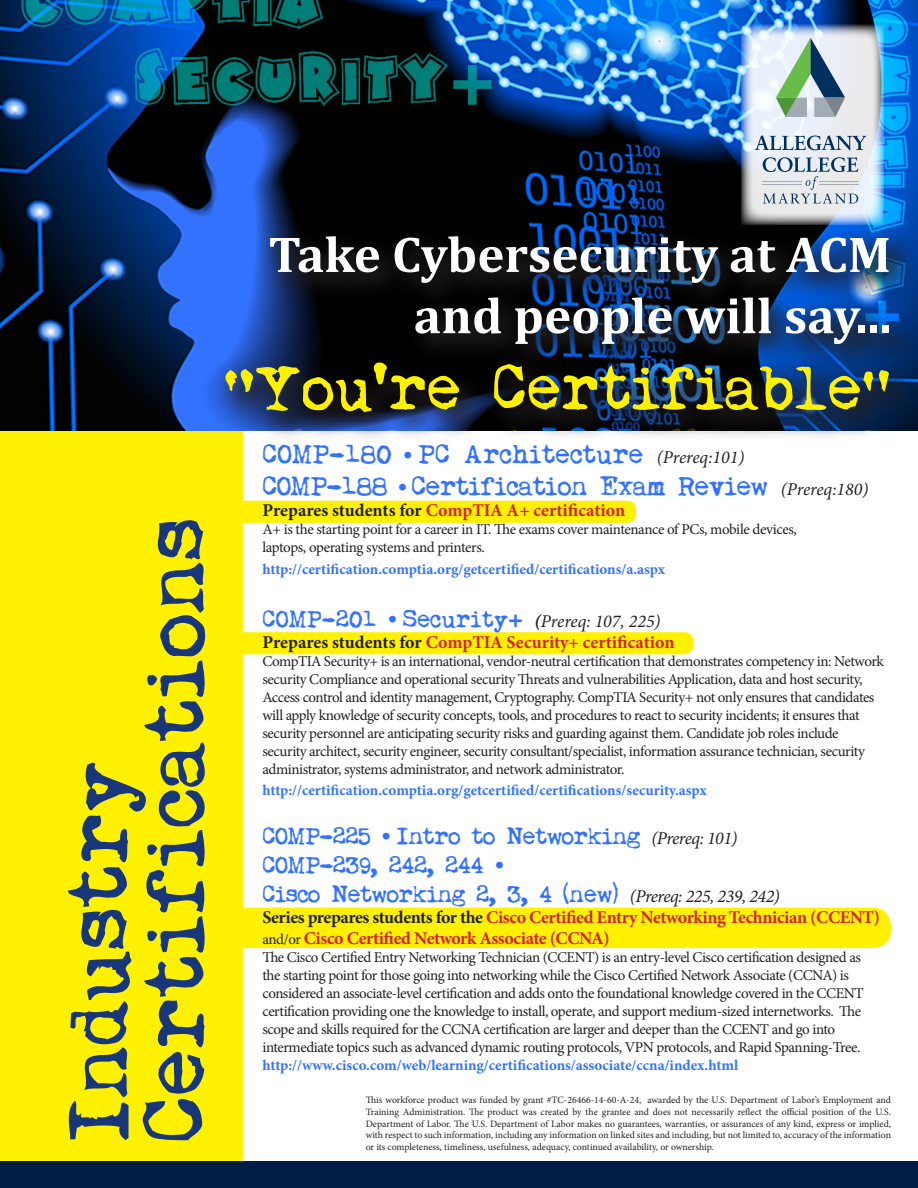
<style>
.page{position:relative;width:918px;height:1188px;background:#fff}
.page>*{position:absolute;margin:0;border:0;box-sizing:border-box;transform-origin:0 0}
.t1{font:85.5px "My Underwood";color:#18367a}
.t2{font:63px "My Underwood";color:#fff101}
.t3{font:700 51px/61.2px "Cambria";color:#fff;text-align:right}
.t4{font:27px "My Underwood";letter-spacing:-.025em;color:#3372ff}
.t5{font:27px "My Underwood";color:#3372ff}
.Course_Number_and_Na{font:24px/28.8px "My Underwood";letter-spacing:-.025em;color:#3372ff}
.Course_Number_and_Na-2{font:24px "My Underwood";color:#3372ff}
.Course_Number_and_Na-3{font:700 18px/21px "Minion Pro";letter-spacing:-.015em;color:#d1232a}
.Course_Number_and_Na-4{font:15px/18px "Minion Pro";letter-spacing:-.03em;color:#231f20}
.t6{font:700 15px "Minion Pro";letter-spacing:-.005em;color:#3372ff}
.Offered_Text{font:9.75px/11.7px "Minion Pro";color:#231f20;text-align:justify}
.s1{font-family:"Times";font-size:24px}
.s2{font-family:"Minion Pro";font-style:italic;font-size:18px;color:#231f20}
.s3{color:#231f20}
.s4{font-family:"Times"}
.s5{font-family:"Times";font-weight:700}
.s6{font-family:"Minion Pro";font-weight:700;font-style:italic;font-size:18px;color:#231f20}
.s7{font-weight:400;font-size:15px;color:#231f20}
.s8{font-weight:700;color:#3372ff}
</style>
<div class="page">
<div style="left:231px;top:501px;width:405px;height:22px;background:#fff101;border-radius:9px"></div>
<div style="left:231px;top:632px;width:462px;height:22px;background:#fff101;border-radius:9px"></div>
<div style="left:220px;top:908px;width:671px;height:40px;background:#fff101;border-radius:18px"></div>
<div style="left:0;top:380px;width:243px;height:808px;background:#fff101"></div>
<img style="left:0;top:0;width:918px;height:430px">
<div style="left:215px;top:225px;width:703px;height:219px;background:#231f20;opacity:.75"></div>
<div style="left:0;top:1161px;width:918px;height:27px;background:#011d44"></div>
<svg style="left:741px;top:25px;width:143px;height:200px;background:#c8d7e4"></svg>
<svg style="left:776px;top:38px;width:69px;height:79px;background:#9fbab1"></svg>
<svg style="left:755px;top:135px;width:111px;height:15px;background:#a6b6c9"></svg>
<svg style="left:763px;top:157px;width:95px;height:47px;background:#c4ccd6"></svg>
<p class="t1" style="left:122px;top:1143px;width:626px;rotate:-90deg">Certifications</p>
<p class="t1" style="left:46px;top:1143px;width:384px;rotate:-90deg">Industry</p>
<p class="t3" style="left:269px;top:223px;width:624px">Take Cybersecurity at ACM and people will say...</p>
<p class="t2" style="left:224px;top:349px;width:668px">“You’re Certifiable”</p>
<p class="t5" style="left:262px;top:437px;width:483px">COMP-180 <span class="s1">•</span> PC Architecture <span class="s2">(Prereq:101)</span></p>
<p class="t4" style="left:262px;top:470px;width:607px">COMP-188 <span class="s1">•</span> Certification Exam Review <span class="s2">(Prereq:180)</span></p>
<p class="Course_Number_and_Na-3" style="left:262px;top:500px;width:364px"><span class="s3">Prepares students for</span> CompTIA A+ certification</p>
<p class="Course_Number_and_Na-4" style="left:262px;top:521px;width:536px">A+ is the starting point for a career in IT. The exams cover maintenance of PCs, mobile devices, laptops, operating systems and printers.</p>
<p class="t6" style="left:262px;top:559px;width:404px">http://certification.comptia.org/getcertified/certifications/a.aspx</p>
<p class="Course_Number_and_Na-2" style="left:262px;top:604px;width:400px">COMP-201 <span class="s4">•</span> Security<span class="s5">+</span> <span class="s6">(</span><span class="s2">Prereq: 107, 225)</span></p>
<p class="Course_Number_and_Na-3" style="left:262px;top:631px;width:414px"><span class="s3">Prepares students for</span> CompTIA Security+ certification</p>
<p class="Course_Number_and_Na-4" style="left:262px;top:652px;width:623px">CompTIA Security+ is an international, vendor-neutral certification that demonstrates competency in: Network security Compliance and operational security Threats and vulnerabilities Application, data and host security, Access control and identity management, Cryptography. CompTIA Security+ not only ensures that candidates will apply knowledge of security concepts, tools, and procedures to react to security incidents; it ensures that security personnel are anticipating security risks and guarding against them. Candidate job roles include security architect, security engineer, security consultant/specialist, information assurance technician, security administrator, systems administrator, and network administrator.</p>
<p class="t6" style="left:262px;top:780px;width:446px">http://certification.comptia.org/getcertified/certifications/security.aspx</p>
<p class="Course_Number_and_Na" style="left:262px;top:823px;width:519px">COMP-225 <span class="s4">•</span> Intro to Networking <span class="s2">(Prereq: 101)<br></span>COMP-239, 242, 244 <span class="s4">•<br></span>Cisco Networking 2, 3, 4 (new) <span class="s2">(Prereq: 225, 239, 242)</span></p>
<p class="Course_Number_and_Na-3" style="left:262px;top:907px;width:619px"><span class="s3">Series prepares students for the</span> Cisco Certified Entry Networking Technician (CCENT) <span class="s7">and/or</span> Cisco Certified Network Associate (CCNA)</p>
<p class="Course_Number_and_Na-4" style="left:262px;top:949px;width:603px">The Cisco Certified Entry Networking Technician (CCENT) is an entry-level Cisco certification designed as the starting point for those going into networking while the Cisco Certified Network Associate (CCNA) is considered an associate-level certification and adds onto the foundational knowledge covered in the CCENT certification providing one the knowledge to install, operate, and support medium-sized internetworks. The scope and skills required for the CCNA certification are larger and deeper than the CCENT and go into intermediate topics such as advanced dynamic routing protocols, VPN protocols, and Rapid Spanning-Tree. <span class="s8">http://www.cisco.com/web/learning/certifications/associate/ccna/index.html</span></p>
<p class="Offered_Text" style="left:366px;top:1094px;width:527px">This workforce product was funded by grant #TC-26466-14-60-A-24, awarded by the U.S. Department of Labor’s Employment and Training Administration. The product was created by the grantee and does not necessarily reflect the official position of the U.S.<br>Department of Labor. The U.S. Department of Labor makes no guarantees, warranties, or assurances of any kind, express or implied, with respect to such information, including any information on linked sites and including, but not limited to, accuracy of the information or its completeness, timeliness, usefulness, adequacy, continued availability, or ownership.</p>
</div>
